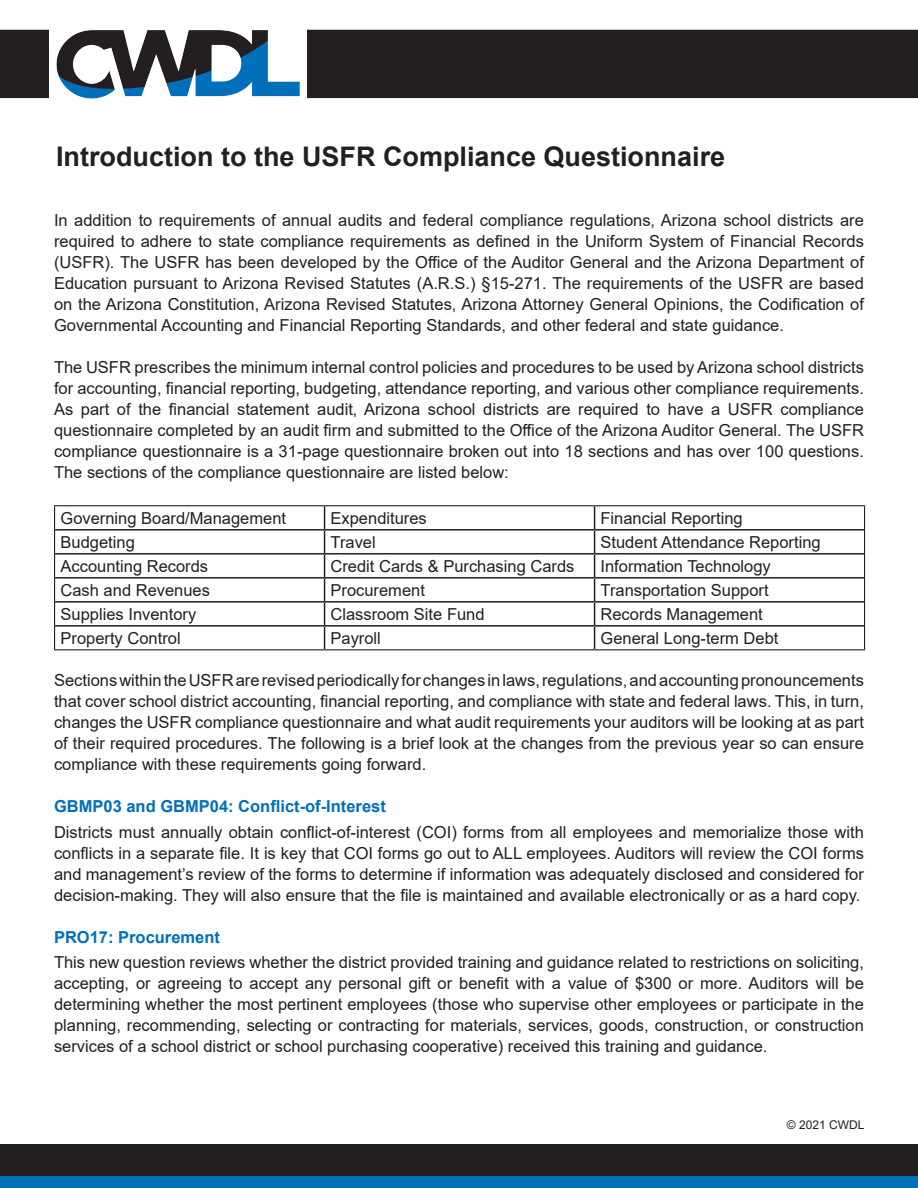
<style>
.page{position:relative;width:918px;height:1188px;background:#fff}
.page>*{position:absolute;margin:0;border:0;box-sizing:border-box;transform-origin:0 0}
.t1{font:700 27px "Arial";color:#231f20}
.t2{font:16.5px/21px "Arial";color:#231f20;text-align:justify}
.t3{font:700 16.5px "Arial";color:#006fba}
.t4{font:12px "Arial";color:#231f20}
</style>
<div class="page">
<div style="left:0;top:30px;width:918px;height:68px;background:#231f20"></div>
<div style="left:49px;top:16px;width:257px;height:96px;background:#fff"></div>
<img style="left:56px;top:30px;width:243px;height:69px">
<hr style="left:54px;top:505px;width:271px;height:1px;background:#231f20">
<hr style="left:325px;top:505px;width:270px;height:1px;background:#231f20">
<hr style="left:595px;top:505px;width:270px;height:1px;background:#231f20">
<svg style="left:54px;top:506px;width:1px;height:143px"></svg>
<svg style="left:864px;top:506px;width:1px;height:143px"></svg>
<hr style="left:54px;top:649px;width:271px;height:1px;background:#231f20">
<hr style="left:325px;top:649px;width:270px;height:1px;background:#231f20">
<hr style="left:595px;top:649px;width:270px;height:1px;background:#231f20">
<hr style="left:55px;top:529px;width:270px;height:2px;background:#231f20">
<hr style="left:325px;top:529px;width:270px;height:2px;background:#231f20">
<hr style="left:595px;top:529px;width:269px;height:2px;background:#231f20">
<hr style="left:55px;top:553px;width:270px;height:2px;background:#231f20">
<hr style="left:325px;top:553px;width:270px;height:2px;background:#231f20">
<hr style="left:595px;top:553px;width:269px;height:2px;background:#231f20">
<hr style="left:55px;top:577px;width:270px;height:2px;background:#231f20">
<hr style="left:325px;top:577px;width:270px;height:2px;background:#231f20">
<hr style="left:595px;top:577px;width:269px;height:2px;background:#231f20">
<hr style="left:55px;top:601px;width:270px;height:2px;background:#231f20">
<hr style="left:325px;top:601px;width:270px;height:2px;background:#231f20">
<hr style="left:595px;top:601px;width:269px;height:2px;background:#231f20">
<hr style="left:55px;top:625px;width:270px;height:2px;background:#231f20">
<hr style="left:325px;top:625px;width:270px;height:2px;background:#231f20">
<svg style="left:324px;top:506px;width:1px;height:143px"></svg>
<hr style="left:595px;top:625px;width:269px;height:2px;background:#231f20">
<svg style="left:594px;top:506px;width:1px;height:143px"></svg>
<div style="left:0;top:1145px;width:918px;height:43px;background:#231f20"></div>
<div style="left:0;top:1177px;width:918px;height:11px;background:#006fba"></div>
<p class="t1" style="left:56px;top:138px;width:671px">Introduction to the USFR Compliance Questionnaire</p>
<p class="t2" style="left:54px;top:210px;width:811px">In addition to requirements of annual audits and federal compliance regulations, Arizona school districts are required to adhere to state compliance requirements as defined in the Uniform System of Financial Records (USFR). The USFR has been developed by the Office of the Auditor General and the Arizona Department of Education pursuant to Arizona Revised Statutes (A.R.S.) §15-271. The requirements of the USFR are based on the Arizona Constitution, Arizona Revised Statutes, Arizona Attorney General Opinions, the Codification of Governmental Accounting and Financial Reporting Standards, and other federal and state guidance.</p>
<p class="t2" style="left:54px;top:357px;width:812px">The USFR prescribes the minimum internal control policies and procedures to be used by Arizona school districts for accounting, financial reporting, budgeting, attendance reporting, and various other compliance requirements.<br>As part of the financial statement audit, Arizona school districts are required to have a USFR compliance questionnaire completed by an audit firm and submitted to the Office of the Arizona Auditor General. The USFR compliance questionnaire is a 31-page questionnaire broken out into 18 sections and has over 100 questions.<br>The sections of the compliance questionnaire are listed below:</p>
<p class="t2" style="left:61px;top:507px;width:227px">Governing Board/Management</p>
<p class="t2" style="left:331px;top:507px;width:98px">Expenditures</p>
<p class="t2" style="left:601px;top:507px;width:144px">Financial Reporting</p>
<p class="t2" style="left:61px;top:531px;width:76px">Budgeting</p>
<p class="t2" style="left:331px;top:531px;width:47px">Travel</p>
<p class="t2" style="left:601px;top:531px;width:222px">Student Attendance Reporting</p>
<p class="t2" style="left:61px;top:555px;width:149px">Accounting Records</p>
<p class="t2" style="left:331px;top:555px;width:245px">Credit Cards &amp; Purchasing Cards</p>
<p class="t2" style="left:601px;top:555px;width:172px">Information Technology</p>
<p class="t2" style="left:61px;top:579px;width:151px">Cash and Revenues</p>
<p class="t2" style="left:331px;top:579px;width:96px">Procurement</p>
<p class="t2" style="left:601px;top:579px;width:170px">Transportation Support</p>
<p class="t2" style="left:61px;top:603px;width:137px">Supplies Inventory</p>
<p class="t2" style="left:331px;top:603px;width:156px">Classroom Site Fund</p>
<p class="t2" style="left:601px;top:603px;width:164px">Records Management</p>
<p class="t2" style="left:61px;top:627px;width:122px">Property Control</p>
<p class="t2" style="left:331px;top:627px;width:52px">Payroll</p>
<p class="t2" style="left:601px;top:627px;width:179px">General Long-term Debt</p>
<p class="t2" style="left:54px;top:670px;width:811px">Sections within the USFR are revised periodically for changes in laws, regulations, and accounting pronouncements that cover school district accounting, financial reporting, and compliance with state and federal laws. This, in turn, changes the USFR compliance questionnaire and what audit requirements your auditors will be looking at as part of their required procedures. The following is a brief look at the changes from the previous year so can ensure compliance with these requirements going forward.</p>
<p class="t3" style="left:54px;top:795px;width:333px">GBMP03 and GBMP04: Conflict-of-Interest</p>
<p class="t2" style="left:54px;top:822px;width:811px">Districts must annually obtain conflict-of-interest (COI) forms from all employees and memorialize those with conflicts in a separate file. It is key that COI forms go out to ALL employees. Auditors will review the COI forms and management’s review of the forms to determine if information was adequately disclosed and considered for decision-making. They will also ensure that the file is maintained and available electronically or as a hard copy.</p>
<p class="t3" style="left:54px;top:925px;width:167px">PRO17: Procurement</p>
<p class="t2" style="left:54px;top:952px;width:811px">This new question reviews whether the district provided training and guidance related to restrictions on soliciting, accepting, or agreeing to accept any personal gift or benefit with a value of $300 or more. Auditors will be determining whether the most pertinent employees (those who supervise other employees or participate in the planning, recommending, selecting or contracting for materials, services, goods, construction, or construction services of a school district or school purchasing cooperative) received this training and guidance.</p>
<p class="t4" style="left:787px;top:1117px;width:79px">© 2021 CWDL</p>
</div>
